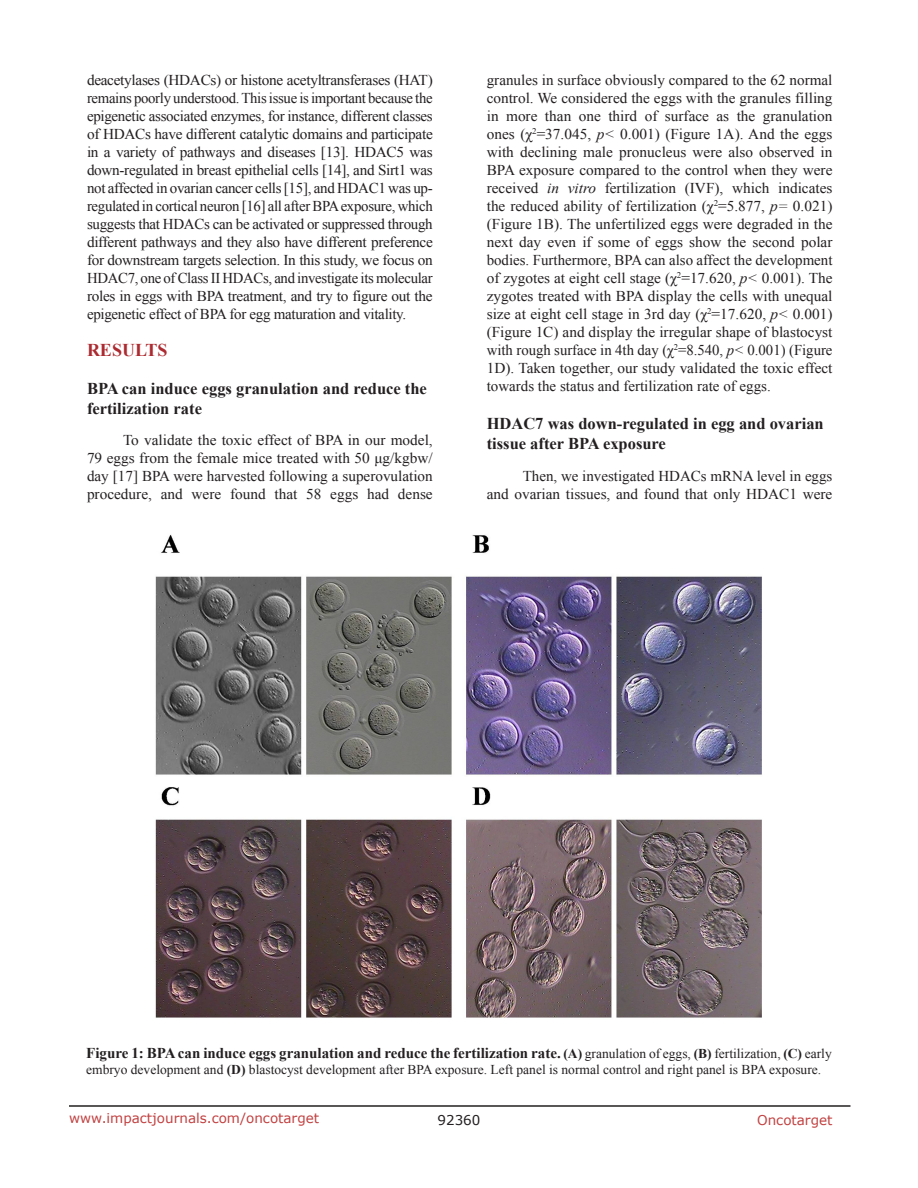
<style>
.page{position:relative;width:918px;height:1188px;background:#fff}
.page>*{position:absolute;margin:0;border:0;box-sizing:border-box;transform-origin:0 0}
.Heading{font:700 18px "Times New Roman";color:#ac2b31}
.SubHeading{font:700 16.5px/19.8px "Times New Roman";color:#231f20}
.SubHeading_no{font:700 16.5px/19.8px "Times New Roman";color:#231f20}
.BodyText{font:15px/18px "Times New Roman";color:#231f20;text-align:justify}
.figuretext{font:700 15px "Times New Roman";color:#231f20}
.figuretext-2{font:13.5px "Times New Roman";color:#231f20}
.t1{font:13.5px "Verdana";color:#c24141}
.t2{font:13.5px "Verdana";color:#231f20}
.s1{font-style:italic}
.s2{font-size:13.5px}
.s3{font-weight:400;font-size:13.5px}
.s4{font-weight:700}
</style>
<div class="page">
<hr style="left:69px;top:1105px;width:781px;height:2px;background:#231f20">
<img style="left:155px;top:534px;width:607px;height:484px">
<p class="BodyText" style="left:87px;top:71px;width:347px">deacetylases (HDACs) or histone acetyltransferases (HAT) remains poorly understood. This issue is important because the epigenetic associated enzymes, for instance, different classes of HDACs have different catalytic domains and participate in a variety of pathways and diseases [13]. HDAC5 was down-regulated in breast epithelial cells [14], and Sirt1 was not affected in ovarian cancer cells [15], and HDAC1 was up&shy;regulated in cortical neuron [16] all after BPA exposure, which suggests that HDACs can be activated or suppressed through different pathways and they also have different preference for downstream targets selection. In this study, we focus on HDAC7, one of Class II HDACs, and investigate its molecular roles in eggs with BPA treatment, and try to figure out the epigenetic effect of BPA for egg maturation and vitality.</p>
<p class="Heading" style="left:87px;top:338px;width:82px">RESULTS</p>
<p class="SubHeading_no" style="left:87px;top:378px;width:341px">BPA can induce eggs granulation and reduce the fertilization rate</p>
<p class="BodyText" style="left:87px;top:431px;width:347px;text-indent:36px">To validate the toxic effect of BPA in our model, 79 eggs from the female mice treated with 50 μg/kgbw/ day [17] BPA were harvested following a superovulation procedure, and were found that 58 eggs had dense</p>
<p class="BodyText" style="left:487px;top:71px;width:347px">granules in surface obviously compared to the 62 normal control. We considered the eggs with the granules filling in more than one third of surface as the granulation ones (χ<sup>2</sup>=37.045, <span class="s1">p&lt;</span> 0.001) (Figure 1A). And the eggs with declining male pronucleus were also observed in BPA exposure compared to the control when they were received <span class="s1">in vitro</span> fertilization (IVF), which indicates the reduced ability of fertilization (χ<sup>2</sup>=5.877, <span class="s1">p=</span> 0.021) (Figure 1B). The unfertilized eggs were degraded in the next day even if some of eggs show the second polar bodies. Furthermore, BPA can also affect the development of zygotes at eight cell stage (χ<sup>2</sup>=17.620, <span class="s1">p&lt;</span> 0.001). The zygotes treated with BPA display the cells with unequal size at eight cell stage in 3rd day (χ<sup>2</sup>=17.620, <span class="s1">p&lt;</span> 0.001) (Figure 1C) and display the irregular shape of blastocyst with rough surface in 4th day (χ<sup>2</sup>=8.540, <span class="s1">p&lt;</span> 0.001) (Figure 1D). Taken together, our study validated the toxic effect towards the status and fertilization rate of eggs.</p>
<p class="SubHeading" style="left:487px;top:413px;width:339px">HDAC7 was down-regulated in egg and ovarian tissue after BPA exposure</p>
<p class="BodyText" style="left:487px;top:466px;width:347px;text-align:right">Then, we investigated HDACs mRNA level in eggs<br>and ovarian tissues, and found that only HDAC1 were</p>
<p class="figuretext" style="left:86px;top:1043px;width:747px">Figure 1: BPA can induce eggs granulation and reduce the fertilization rate. <span class="s2">(A)</span> <span class="s3">granulation of eggs,</span> <span class="s2">(B)</span> <span class="s3">fertilization,</span> <span class="s2">(C)</span> <span class="s3">early</span></p>
<p class="figuretext-2" style="left:86px;top:1061px;width:736px">embryo development and <span class="s4">(D)</span> blastocyst development after BPA exposure. Left panel is normal control and right panel is BPA exposure.</p>
<p class="t1" style="left:69px;top:1109px;width:252px">www.impactjournals.com/oncotarget</p>
<p class="t2" style="left:438px;top:1111px;width:44px">92360</p>
<p class="t1" style="left:757px;top:1111px;width:77px">Oncotarget</p>
</div>
